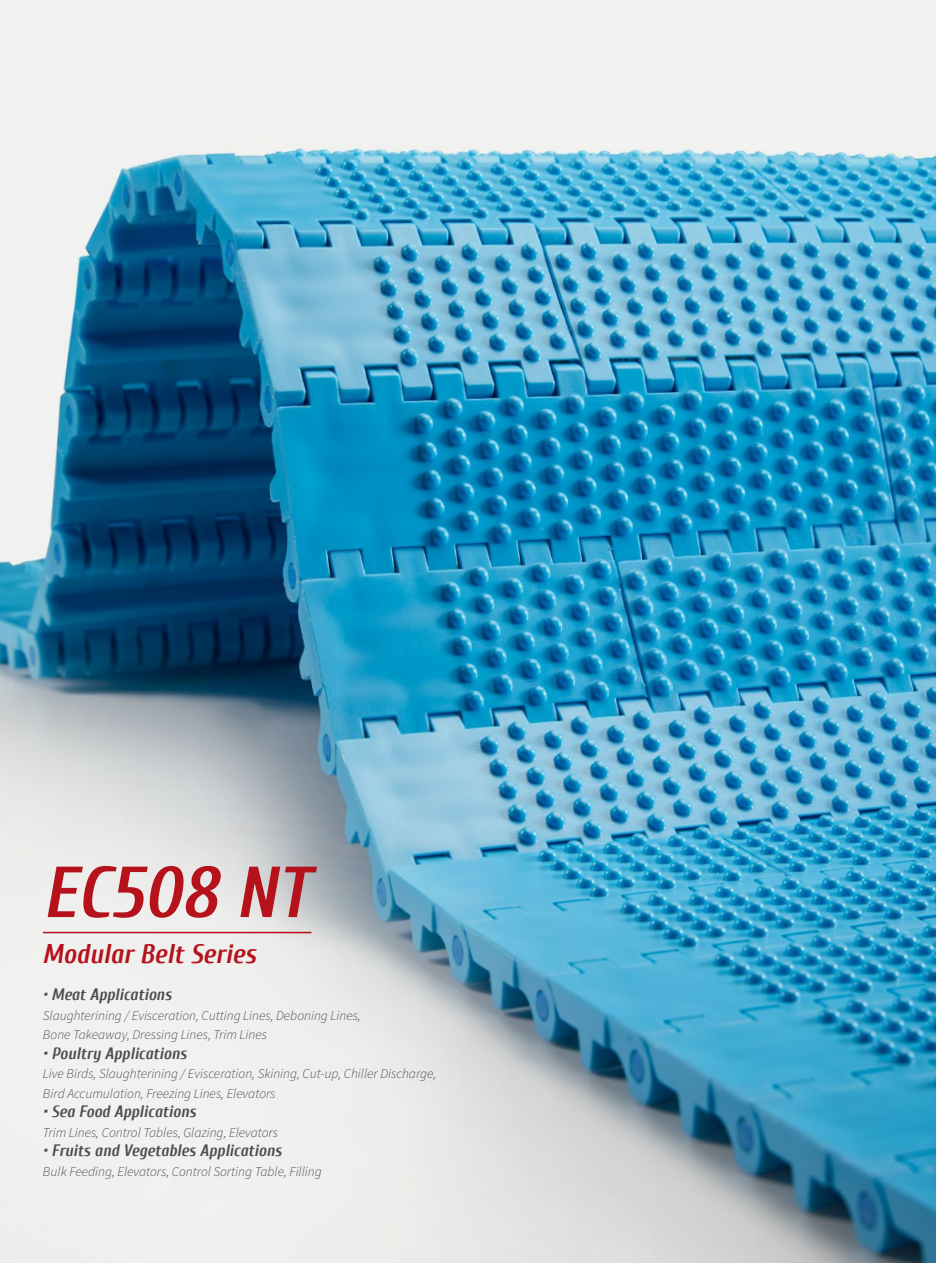
<style>
.page{position:relative;width:936px;height:1263px;background:#fff}
.page>*{position:absolute;margin:0;border:0;box-sizing:border-box;transform-origin:0 0}
.t1{font:italic 700 72px "Cuprum";color:#b5121b}
.t2{font:italic 700 27px "Cuprum";color:#b5121b}
.t3{font:italic 700 16.5px "Cuprum";color:#4d4d4f}
.t4{font:italic 300 13.5px/19.5px "Source Sans Pro";color:#4d4d4f}
</style>
<div class="page">
<img style="left:0;top:0;width:935px;height:1263px">
<hr style="left:43px;top:932px;width:268px;height:1px;background:#b5121b">
<h1 class="t1" style="left:43px;top:852px;width:268px">EC508 NT</h1>
<h2 class="t2" style="left:43px;top:939px;width:215px">Modular Belt Series</h2>
<p class="t3" style="left:43px;top:985px;width:130px">• Meat Applications</p>
<p class="t4" style="left:43px;top:1005px;width:319px">Slaughterining / Evisceration, Cutting Lines, Deboning Lines,<br>Bone Takeaway, Dressing Lines, Trim Lines</p>
<p class="t3" style="left:43px;top:1044px;width:145px">• Poultry Applications</p>
<p class="t4" style="left:43px;top:1064px;width:395px">Live Birds, Slaughterining / Evisceration, Skining, Cut-up, Chiller Discharge,<br>Bird Accumulation, Freezing Lines, Elevators</p>
<p class="t3" style="left:43px;top:1102px;width:154px">• Sea Food Applications</p>
<p class="t4" style="left:43px;top:1122px;width:236px">Trim Lines, Control Tables, Glazing, Elevators</p>
<p class="t3" style="left:43px;top:1141px;width:240px">• Fruits and Vegetables Applications</p>
<p class="t4" style="left:43px;top:1161px;width:280px">Bulk Feeding, Elevators, Control Sorting Table, Filling</p>
</div>
